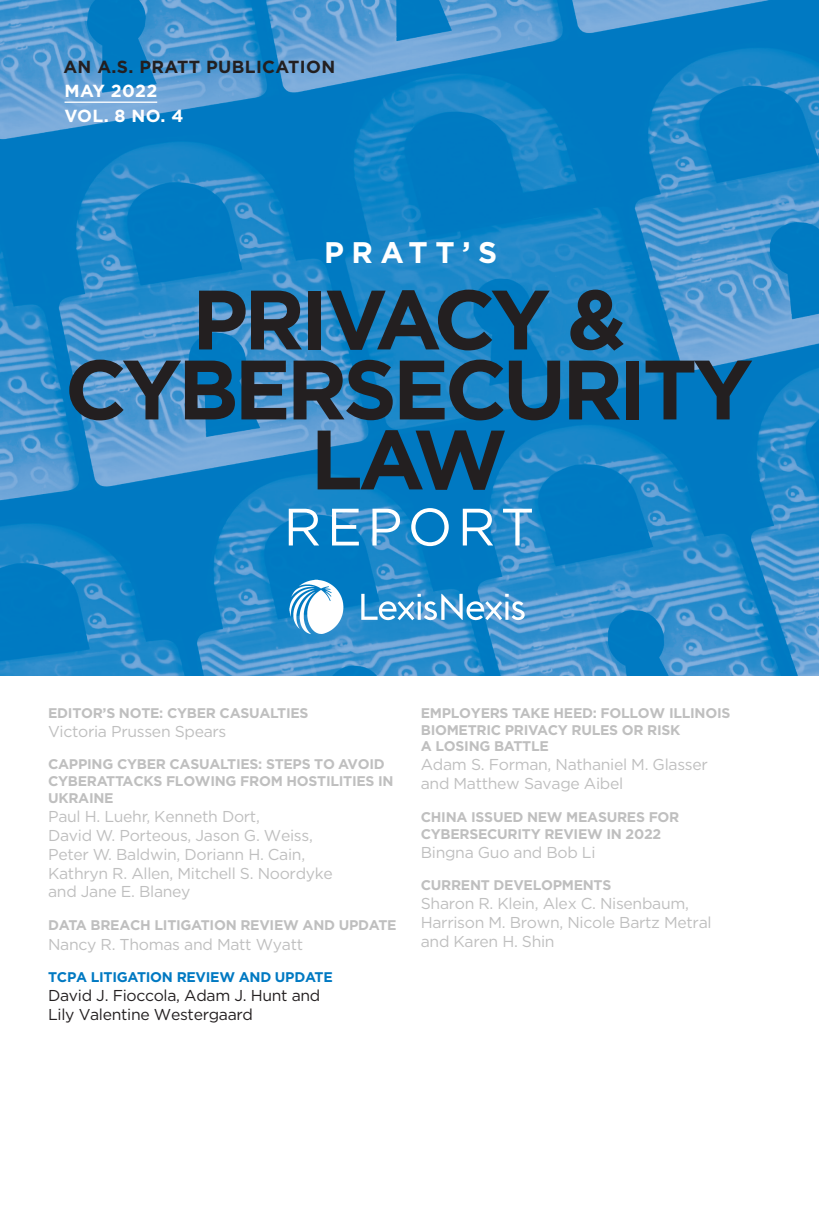
<style>
.page{position:relative;width:819px;height:1213px;background:#fff}
.page>*{position:absolute;margin:0;border:0;box-sizing:border-box;transform-origin:0 0}
.t1{font:700 84px/70px "Gotham";letter-spacing:-.05em;color:#231f20;text-align:center}
.t2{font:52.5px "Gotham";letter-spacing:.1em;color:#fff}
.t3{font:700 29.75px "Gotham";letter-spacing:.25em;color:#fff}
.t4{font:700 17.5px "Gotham";letter-spacing:.02em;color:#231f20}
.t5{font:700 17.5px/24.5px "Gotham";letter-spacing:.02em;color:#fff}
.t6{font:15.75px/18.9px "Gotham";letter-spacing:-.02em;color:#bfbfbf}
.t7{font:15.75px/18.7px "Gotham";letter-spacing:-.02em;color:#231f20}
.t8{font:700 14px/16.8px "Gotham";letter-spacing:-.02em;color:#bfbfbf}
.t9{font:700 14px "Gotham";letter-spacing:-.02em;color:#0079c2}
</style>
<div class="page">
<img style="left:0;top:0;width:818px;height:676px">
<hr style="left:64px;top:102px;width:93px;height:1px;background:#fff">
<img style="left:252px;top:543px;width:314px;height:128px">
<p class="t4" style="left:63px;top:55px;width:273px">AN A.S. PRATT PUBLICATION</p>
<p class="t5" style="left:64px;top:79px;width:120px">MAY 2022<br>VOL. 8 NO. 4</p>
<h3 class="t3" style="left:324px;top:232px;width:174px">PRATT’S</h3>
<h1 class="t1" style="left:65px;top:284px;width:689px">PRIVACY &amp;<br>CYBERSECURITY<br>LAW</h1>
<h2 class="t2" style="left:283px;top:498px;width:252px">REPORT</h2>
<p class="t8" style="left:48px;top:704px;width:262px">EDITOR’S NOTE: CYBER CASUALTIES</p>
<p class="t6" style="left:48px;top:721px;width:180px">Victoria Prussen Spears</p>
<p class="t8" style="left:48px;top:756px;width:347px">CAPPING CYBER CASUALTIES: STEPS TO AVOID<br>CYBERATTACKS FLOWING FROM HOSTILITIES IN<br>UKRAINE</p>
<p class="t6" style="left:48px;top:807px;width:286px">Paul H. Luehr, Kenneth Dort,<br>David W. Porteous, Jason G. Weiss,<br>Peter W. Baldwin, Doriann H. Cain,<br>Kathryn R. Allen, Mitchell S. Noordyke and Jane E. Blaney</p>
<p class="t8" style="left:48px;top:916px;width:349px">DATA BREACH LITIGATION REVIEW AND UPDATE</p>
<p class="t6" style="left:48px;top:934px;width:256px">Nancy R. Thomas and Matt Wyatt</p>
<p class="t9" style="left:48px;top:968px;width:286px">TCPA LITIGATION REVIEW AND UPDATE</p>
<p class="t7" style="left:48px;top:986px;width:273px">David J. Fioccola, Adam J. Hunt and<br>Lily Valentine Westergaard</p>
<p class="t8" style="left:420px;top:704px;width:311px">EMPLOYERS TAKE HEED: FOLLOW ILLINOIS<br>BIOMETRIC PRIVACY RULES OR RISK<br>A LOSING BATTLE</p>
<p class="t6" style="left:420px;top:755px;width:288px">Adam S. Forman, Nathaniel M. Glasser and Matthew Savage Aibel</p>
<p class="t8" style="left:420px;top:808px;width:260px">CHINA ISSUED NEW MEASURES FOR<br>CYBERSECURITY REVIEW IN 2022</p>
<p class="t6" style="left:420px;top:842px;width:176px">Bingna Guo and Bob Li</p>
<p class="t8" style="left:420px;top:876px;width:192px">CURRENT DEVELOPMENTS</p>
<p class="t6" style="left:420px;top:894px;width:292px">Sharon R. Klein, Alex C. Nisenbaum,<br>Harrison M. Brown, Nicole Bartz Metral and Karen H. Shin</p>
</div>
